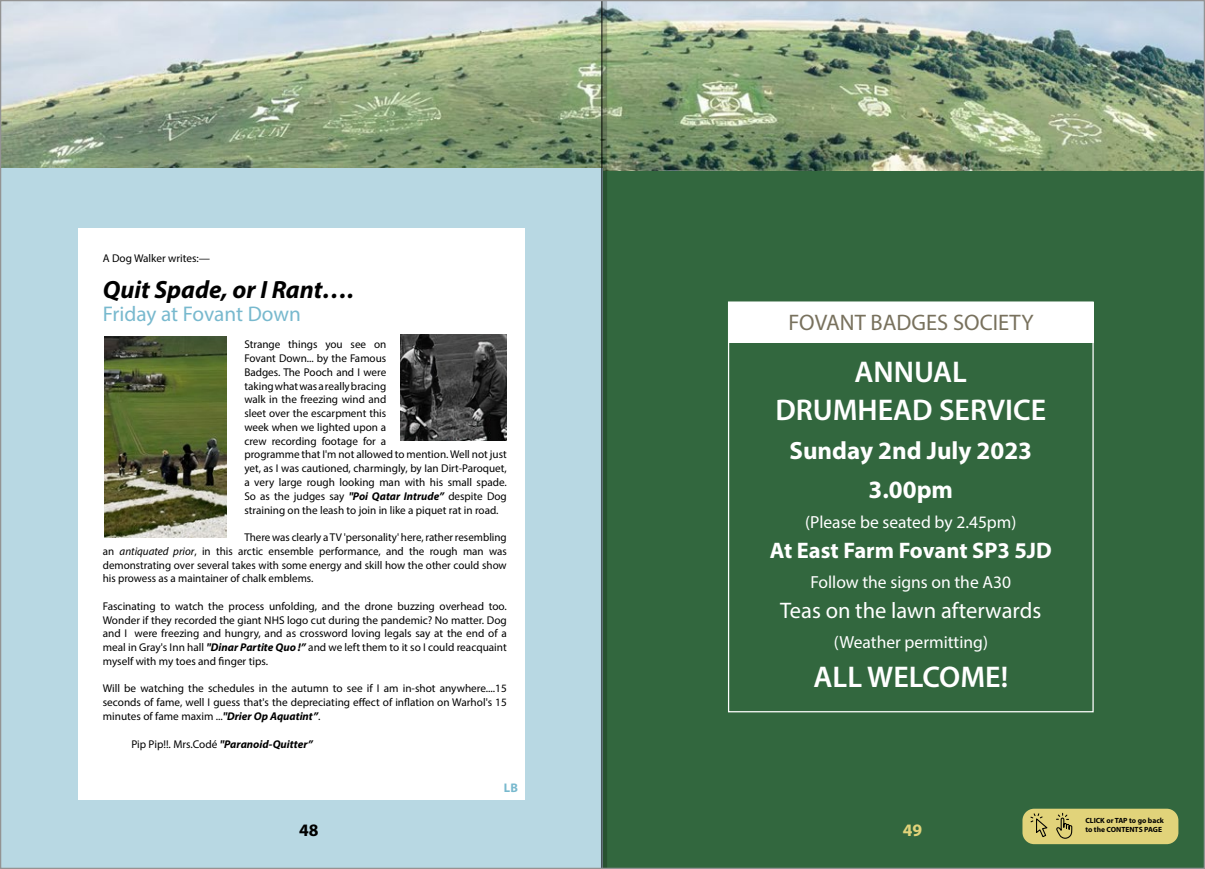
<style>
.page{position:relative;width:1205px;height:869px;background:#fff}
.page>*{position:absolute;margin:0;border:0;box-sizing:border-box;transform-origin:0 0}
.t1{font:600 30px/38.8px "Myriad Pro";color:#fff;text-align:center}
.t2{font:700 25px/38.8px "Myriad Pro";color:#fff;text-align:center}
.t3{font:italic 700 25px "Myriad Pro";color:#000}
.t4{font:22.5px "Myriad Pro";color:#fff}
.t5{font:700 22.5px "Myriad Pro";color:#fff}
.t6{font:22.5px "Myriad Pro";color:#78715d}
.t7{font:21.25px "Myriad Pro";letter-spacing:-.005em;color:#78b9ce}
.t8{font:17.5px "Myriad Pro";color:#fff}
.t9{font:700 17.5px "Myriad Pro";color:#000}
.t10{font:700 17.5px "Myriad Pro";color:#e1d37a}
.t11{font:700 12.5px "Myriad Pro";color:#78b9ce}
.t12{font:11.25px/13.8px "Myriad Pro";color:#000;text-align:justify}
.t13{font:italic 700 11.25px "Myriad Pro";color:#000}
.t14{font:700 7.5px/8.8px "Myriad Pro";color:#000}
.s1{font-weight:700;font-style:italic}
.s2{font-style:italic}
.s3{font-weight:400;font-style:normal}
</style>
<div class="page">
<div style="left:602px;top:168px;width:603px;height:700px;background:#32673e"></div>
<img style="left:2px;top:2px;width:1201px;height:168px">
<div style="left:0;top:168px;width:602px;height:700px;background:#b8d8e3"></div>
<div style="left:78px;top:229px;width:446px;height:570px;background:#fff"></div>
<img style="left:104px;top:337px;width:123px;height:199px">
<img style="left:400px;top:334px;width:107px;height:106px">
<div style="left:728px;top:302px;width:365px;height:40px;background:#fff"></div>
<div style="left:1022px;top:808px;width:156px;height:35px;background:#e1d37a;border-radius:12px"></div>
<svg style="left:1030px;top:812px;width:42px;height:27px"></svg>
<svg style="left:602px;top:2px;width:5px;height:864px;background:#3d5e44"></svg>
<hr style="left:601px;top:0;width:1px;height:868px;background:#000">
<p class="t12" style="left:103px;top:251px;width:109px">A Dog Walker writes:—</p>
<h2 class="t3" style="left:103px;top:273px;width:253px">Quit Spade, or I Rant….</h2>
<h3 class="t7" style="left:103px;top:300px;width:200px">Friday at Fovant Down</h3>
<p class="t12" style="left:244px;top:337px;width:264px;text-align:left">Strange things you see on<br>Fovant Down... by the Famous<br>Badges. The Pooch and I were<br>taking what was a really bracing<br>walk in the freezing wind and<br>sleet over the escarpment this<br>week when we lighted upon a<br>crew recording footage for a<br>programme that I'm not allowed to mention. Well not just yet, as I was cautioned, charmingly, by Ian Dirt-Paroquet, a very large rough looking man with his small spade.<br>So as the judges say <span class="s1">"Poi Qatar Intrude”</span> despite Dog straining on the leash to join in like a piquet rat in road.</p>
<p class="t12" style="left:103px;top:530px;width:405px;text-indent:142px">There was clearly a TV 'personality' here, rather resembling an <span class="s2">antiquated prior</span>, in this arctic ensemble performance, and the rough man was demonstrating over several takes with some energy and skill how the other could show his prowess as a maintainer of chalk emblems.</p>
<p class="t12" style="left:103px;top:598px;width:405px">Fascinating to watch the process unfolding, and the drone buzzing overhead too.<br>Wonder if they recorded the giant NHS logo cut during the pandemic? No matter. Dog and I were freezing and hungry, and as crossword loving legals say at the end of a meal in Gray's Inn hall <span class="s1">"Dinar Partite Quo !”</span> and we left them to it so I could reacquaint myself with my toes and finger tips.</p>
<p class="t12" style="left:103px;top:681px;width:405px">Will be watching the schedules in the autumn to see if I am in-shot anywhere....15 seconds of fame, well I guess that's the depreciating effect of inflation on Warhol's 15 minutes of fame maxim ...<span class="s1">"Drier Op Aquatint”</span>.</p>
<p class="t13" style="left:131px;top:736px;width:183px"><span class="s3">Pip Pip!!. Mrs.Codé</span> "Paranoid-Quitter”</p>
<p class="t11" style="left:504px;top:779px;width:15px">LB</p>
<h3 class="t6" style="left:788px;top:308px;width:247px">FOVANT BADGES SOCIETY</h3>
<h1 class="t1" style="left:775px;top:351px;width:272px">ANNUAL<br>DRUMHEAD SERVICE</h1>
<h2 class="t2" style="left:789px;top:430px;width:244px">Sunday 2nd July 2023<br>3.00pm</h2>
<h3 class="t8" style="left:805px;top:511px;width:213px">(Please be seated by 2.45pm)</h3>
<h3 class="t5" style="left:770px;top:535px;width:284px">At East Farm Fovant SP3 5JD</h3>
<h3 class="t8" style="left:810px;top:571px;width:202px">Follow the signs on the A30</h3>
<h3 class="t4" style="left:780px;top:596px;width:262px">Teas on the lawn afterwards</h3>
<h3 class="t8" style="left:833px;top:631px;width:156px">(Weather permitting)</h3>
<h1 class="t1" style="left:813px;top:656px;width:196px">ALL WELCOME!</h1>
<h3 class="t9" style="left:299px;top:818px;width:21px">48</h3>
<h3 class="t10" style="left:903px;top:818px;width:21px">49</h3>
<p class="t14" style="left:1085px;top:815px;width:80px">CLICK or TAP to go back to the CONTENTS PAGE</p>
</div>
